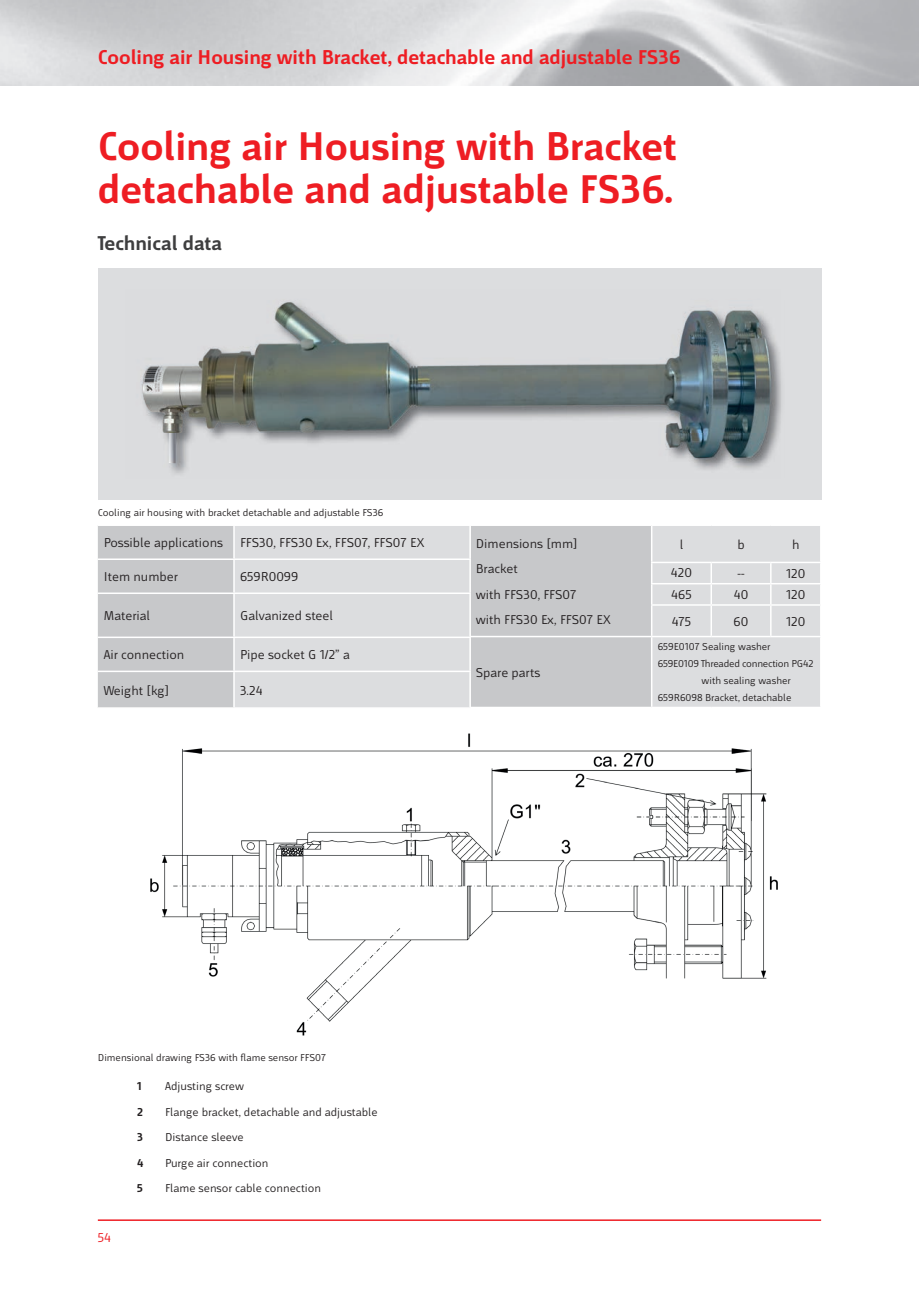
<style>
.page{position:relative;width:919px;height:1289px;background:#fff}
.page>*{position:absolute;margin:0;border:0;box-sizing:border-box;transform-origin:0 0}
.t1{font:700 42px/42.5px "Mr Jones";color:#ee1d23}
.t2{font:700 21px "Mr Jones";color:#ee1d23}
.t3{font:700 21px "Mr Jones";color:#3e3e3f}
.t4{font:13.5px "Mr Jones";color:#231f20}
.t5{font:13.5px "Mr Jones";color:#ee1d23}
.t6{font:13.35px/25.5px "Mr Jones";color:#231f20}
.t7{font:12px "Mr Jones";color:#231f20}
.t8{font:700 12px "Mr Jones";color:#231f20}
.t9{font:10.5px "Mr Jones";color:#231f20}
.t10{font:10.5px "Mr Jones";letter-spacing:-.02em;color:#231f20}
</style>
<div class="page">
<hr style="left:98px;top:1219px;width:723px;height:1px;background:#ee1d23">
<svg style="left:98px;top:526px;width:722px;height:181px;background:#d3d4d6"></svg>
<hr style="left:233px;top:526px;width:2px;height:32px;background:#fff">
<hr style="left:98px;top:558px;width:136px;height:2px;background:#fff">
<hr style="left:234px;top:558px;width:237px;height:2px;background:#fff">
<hr style="left:233px;top:560px;width:2px;height:32px;background:#fff">
<hr style="left:98px;top:592px;width:136px;height:2px;background:#fff">
<hr style="left:234px;top:592px;width:237px;height:2px;background:#fff">
<hr style="left:233px;top:594px;width:2px;height:42px;background:#fff">
<hr style="left:98px;top:636px;width:136px;height:2px;background:#fff">
<hr style="left:234px;top:636px;width:237px;height:2px;background:#fff">
<hr style="left:233px;top:638px;width:2px;height:32px;background:#fff">
<hr style="left:98px;top:670px;width:136px;height:2px;background:#fff">
<hr style="left:234px;top:670px;width:237px;height:2px;background:#fff">
<hr style="left:233px;top:672px;width:2px;height:35px;background:#fff">
<hr style="left:469px;top:526px;width:2px;height:32px;background:#fff">
<hr style="left:469px;top:560px;width:2px;height:32px;background:#fff">
<hr style="left:469px;top:594px;width:2px;height:42px;background:#fff">
<hr style="left:469px;top:638px;width:2px;height:32px;background:#fff">
<hr style="left:469px;top:672px;width:2px;height:35px;background:#fff">
<img style="left:150px;top:733px;width:628px;height:303px">
<div style="left:98px;top:268px;width:723px;height:232px;background:#dcdddf"></div>
<img style="left:176px;top:336px;width:605px;height:137px">
<img style="left:274px;top:301px;width:499px;height:35px">
<img style="left:141px;top:365px;width:35px;height:108px">
<h2 class="t2" style="left:98px;top:46px;width:584px">Cooling air Housing with Bracket, detachable and adjustable FS36</h2>
<h1 class="t1" style="left:98px;top:125px;width:580px">Cooling air Housing with Bracket detachable and adjustable FS36.</h1>
<h2 class="t3" style="left:98px;top:232px;width:126px">Technical data</h2>
<p class="t9" style="left:98px;top:506px;width:287px">Cooling air housing with bracket detachable and adjustable FS36</p>
<p class="t4" style="left:104px;top:535px;width:121px">Possible applications</p>
<p class="t4" style="left:240px;top:535px;width:185px">FFS30, FFS30 Ex, FFS07, FFS07 EX</p>
<p class="t4" style="left:104px;top:569px;width:75px">Item number</p>
<p class="t4" style="left:240px;top:569px;width:60px">659R0099</p>
<p class="t4" style="left:104px;top:608px;width:48px">Material</p>
<p class="t4" style="left:240px;top:608px;width:95px">Galvanized steel</p>
<p class="t4" style="left:104px;top:647px;width:82px">Air connection</p>
<p class="t4" style="left:240px;top:647px;width:111px">Pipe socket G 1/2” a</p>
<p class="t4" style="left:104px;top:683px;width:67px">Weight [kg]</p>
<p class="t4" style="left:240px;top:683px;width:24px">3.24</p>
<p class="t6" style="left:476px;top:530px;width:136px">Dimensions [mm]<br>Bracket<br>with FFS30, FFS07<br>with FFS30 Ex, FFS07 EX</p>
<p class="t4" style="left:679px;top:537px;width:5px">l</p>
<p class="t4" style="left:737px;top:537px;width:9px">b</p>
<p class="t4" style="left:792px;top:537px;width:9px">h</p>
<p class="t4" style="left:670px;top:565px;width:23px">420</p>
<p class="t4" style="left:737px;top:566px;width:8px">--</p>
<p class="t4" style="left:786px;top:566px;width:21px">120</p>
<p class="t4" style="left:671px;top:587px;width:22px">465</p>
<p class="t4" style="left:733px;top:587px;width:16px">40</p>
<p class="t4" style="left:786px;top:587px;width:21px">120</p>
<p class="t4" style="left:671px;top:614px;width:21px">475</p>
<p class="t4" style="left:733px;top:614px;width:16px">60</p>
<p class="t4" style="left:786px;top:614px;width:21px">120</p>
<p class="t4" style="left:476px;top:665px;width:66px">Spare parts</p>
<p class="t9" style="left:657px;top:641px;width:114px">659E0107 Sealing washer</p>
<p class="t10" style="left:657px;top:658px;width:157px">659E0109 Threaded connection PG42</p>
<p class="t9" style="left:701px;top:675px;width:91px">with sealing washer</p>
<p class="t9" style="left:657px;top:692px;width:135px">659R6098 Bracket, detachable</p>
<p class="t9" style="left:98px;top:1051px;width:229px">Dimensional drawing FS36 with flame sensor FFS07</p>
<p class="t5" style="left:98px;top:1230px;width:15px">54</p>
<p class="t8" style="left:137px;top:1079px;width:6px">1</p>
<p class="t7" style="left:165px;top:1079px;width:80px">Adjusting screw</p>
<p class="t8" style="left:137px;top:1105px;width:7px">2</p>
<p class="t7" style="left:165px;top:1105px;width:214px">Flange bracket, detachable and adjustable</p>
<p class="t8" style="left:137px;top:1130px;width:7px">3</p>
<p class="t7" style="left:165px;top:1130px;width:80px">Distance sleeve</p>
<p class="t8" style="left:137px;top:1156px;width:8px">4</p>
<p class="t7" style="left:165px;top:1156px;width:105px">Purge air connection</p>
<p class="t8" style="left:137px;top:1181px;width:7px">5</p>
<p class="t7" style="left:165px;top:1181px;width:157px">Flame sensor cable connection</p>
</div>
